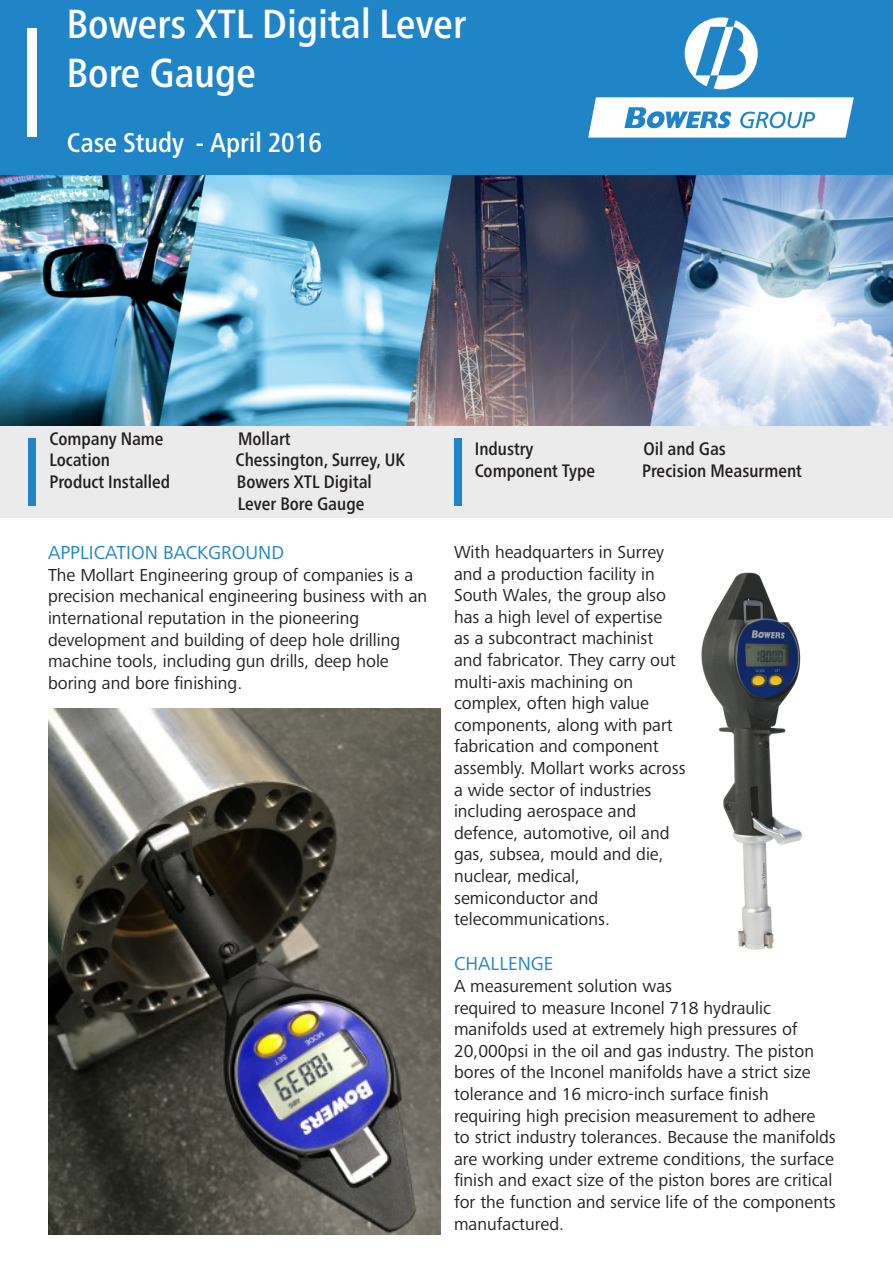
<style>
.page{position:relative;width:893px;height:1263px;background:#fff}
.page>*{position:absolute;margin:0;border:0;box-sizing:border-box;transform-origin:0 0}
.t1{font:500 condensed 40.5px/48.6px "Frutiger Neue LT Pro";color:#fff}
.t2{font:500 condensed 27px "Frutiger Neue LT Pro";color:#fff}
.t3{font:19.5px "Frutiger Next LTW1 G";color:#1f85c7}
.t4{font:18px/21.6px "Frutiger Next LTW1 G";color:#231f20}
.t5{font:500 condensed 18px "Frutiger Neue LT Pro";color:#231f20}
</style>
<div class="page">
<img style="left:0;top:174px;width:893px;height:252px">
<div style="left:0;top:0;width:893px;height:174px;background:#1f85c7"></div>
<svg style="left:685px;top:17px;width:73px;height:72px"></svg>
<svg style="left:588px;top:97px;width:266px;height:41px;background:#d1e5f3"></svg>
<div style="left:27px;top:28px;width:9px;height:109px;background:#fff"></div>
<div style="left:0;top:426px;width:893px;height:92px;background:#ebebeb"></div>
<div style="left:29px;top:438px;width:7px;height:68px;background:#1f85c7"></div>
<div style="left:454px;top:438px;width:7px;height:68px;background:#1f85c7"></div>
<img style="left:701px;top:572px;width:101px;height:378px">
<img style="left:48px;top:709px;width:392px;height:525px">
<p class="t1" style="left:67px;top:0;width:401px">Bowers XTL Digital Lever<br>Bore Gauge</p>
<p class="t2" style="left:67px;top:126px;width:257px">Case Study - April 2016</p>
<p class="t5" style="left:50px;top:428px;width:116px">Company Name</p>
<p class="t5" style="left:238px;top:428px;width:54px">Mollart</p>
<p class="t5" style="left:50px;top:449px;width:62px">Location</p>
<p class="t5" style="left:236px;top:449px;width:171px">Chessington, Surrey, UK</p>
<p class="t5" style="left:50px;top:471px;width:122px">Product Installed</p>
<p class="t5" style="left:237px;top:471px;width:137px">Bowers XTL Digital</p>
<p class="t5" style="left:238px;top:493px;width:128px">Lever Bore Gauge</p>
<p class="t5" style="left:475px;top:438px;width:60px">Industry</p>
<p class="t5" style="left:643px;top:438px;width:84px">Oil and Gas</p>
<p class="t5" style="left:475px;top:460px;width:122px">Component Type</p>
<p class="t5" style="left:642px;top:460px;width:161px">Precision Measurment</p>
<p class="t3" style="left:48px;top:541px;width:238px">APPLICATION BACKGROUND</p>
<p class="t4" style="left:48px;top:564px;width:381px">The Mollart Engineering group of companies is a precision mechanical engineering business with an international reputation in the pioneering</p>
<p class="t4" style="left:48px;top:629px;width:354px">development and building of deep hole drilling</p>
<p class="t4" style="left:48px;top:651px;width:342px">machine tools, including gun drills, deep hole</p>
<p class="t4" style="left:48px;top:672px;width:196px">boring and bore finishing.</p>
<p class="t4" style="left:454px;top:542px;width:223px">With headquarters in Surrey and a production facility in<br>South Wales, the group also has a high level of expertise as a subcontract machinist and fabricator. They carry out multi-axis machining on</p>
<p class="t4" style="left:454px;top:693px;width:233px">complex, often high value components, along with part fabrication and component assembly. Mollart works across a wide sector of industries including aerospace and</p>
<p class="t4" style="left:454px;top:823px;width:217px">defence, automotive, oil and gas, subsea, mould and die, nuclear, medical,</p>
<p class="t4" style="left:454px;top:887px;width:146px">semiconductor and</p>
<p class="t4" style="left:454px;top:909px;width:157px">telecommunications.</p>
<p class="t3" style="left:454px;top:953px;width:101px">CHALLENGE</p>
<p class="t4" style="left:454px;top:976px;width:319px">A measurement solution was<br>required to measure Inconel 718 hydraulic</p>
<p class="t4" style="left:454px;top:1019px;width:362px">manifolds used at extremely high pressures of 20,000psi in the oil and gas industry. The piston bores of the Inconel manifolds have a strict size tolerance and 16 micro-inch surface finish</p>
<p class="t4" style="left:454px;top:1105px;width:383px">requiring high precision measurement to adhere<br>to strict industry tolerances. Because the manifolds are working under extreme conditions, the surface finish and exact size of the piston bores are critical for the function and service life of the components</p>
<p class="t4" style="left:454px;top:1213px;width:112px">manufactured.</p>
</div>
